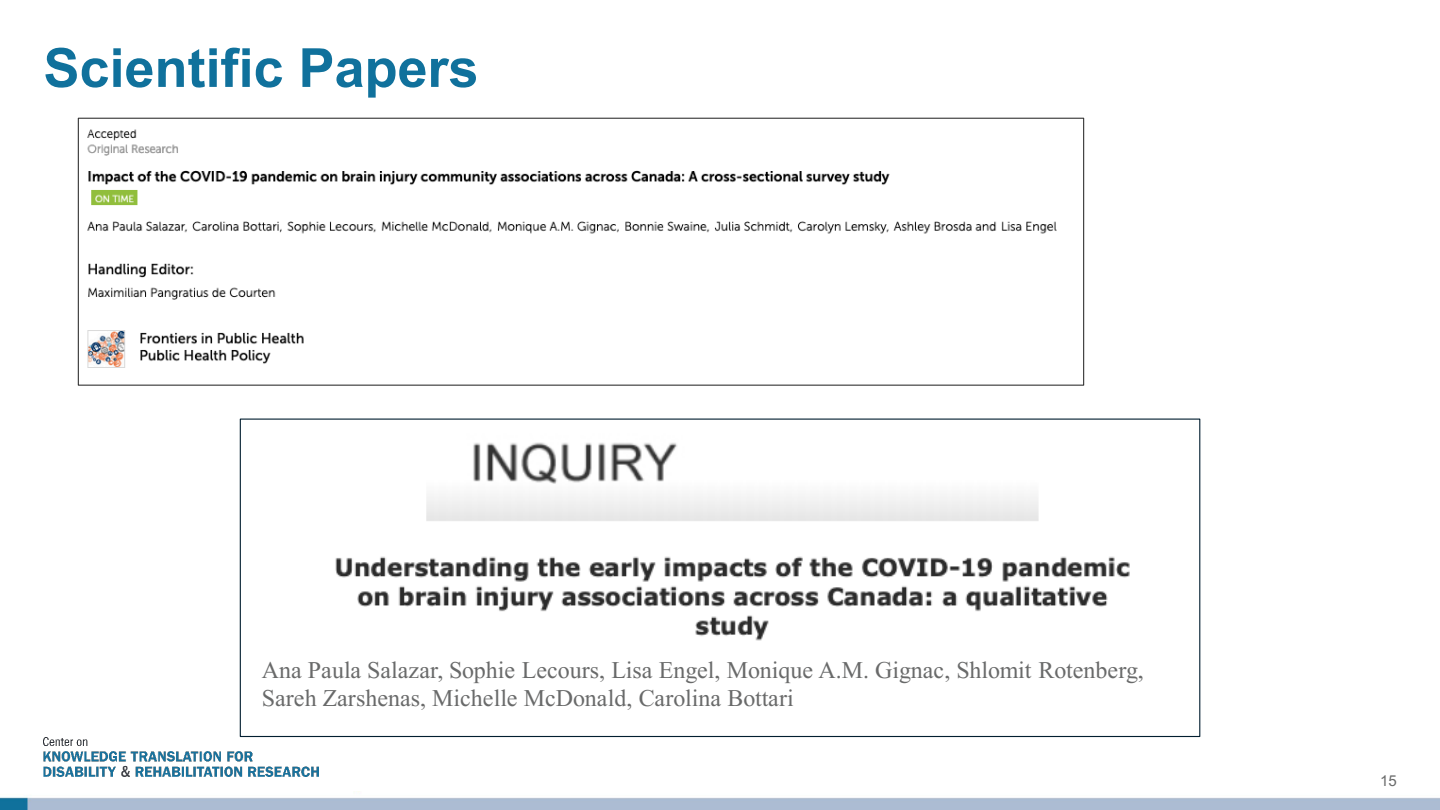
<style>
.page{position:relative;width:1440px;height:810px;background:#fff}
.page>*{position:absolute;margin:0;border:0;box-sizing:border-box;transform-origin:0 0}
.t1{font:700 54px "Arial";color:#10719c}
.t2{font:24px/28.8px "Times New Roman";color:#696a6a}
.t3{font:15px "Arial";color:#696a6a}
</style>
<div class="page">
<img style="left:0;top:117px;width:1440px;height:693px">
<div style="left:39px;top:726px;width:401px;height:65px;background:#fff"></div>
<img style="left:43px;top:737px;width:275px;height:39px">
<img style="left:281px;top:421px;width:878px;height:221px">
<img style="left:80px;top:120px;width:1002px;height:264px">
<h3 class="t1" style="left:44px;top:30px;width:437px">Scientific Papers</h3>
<p class="t2" style="left:262px;top:654px;width:884px">Ana Paula Salazar, Sophie Lecours, Lisa Engel, Monique A.M. Gignac, Shlomit Rotenberg,<br>Sareh Zarshenas, Michelle McDonald, Carolina Bottari</p>
<p class="t3" style="left:1380px;top:770px;width:18px">15</p>
</div>
